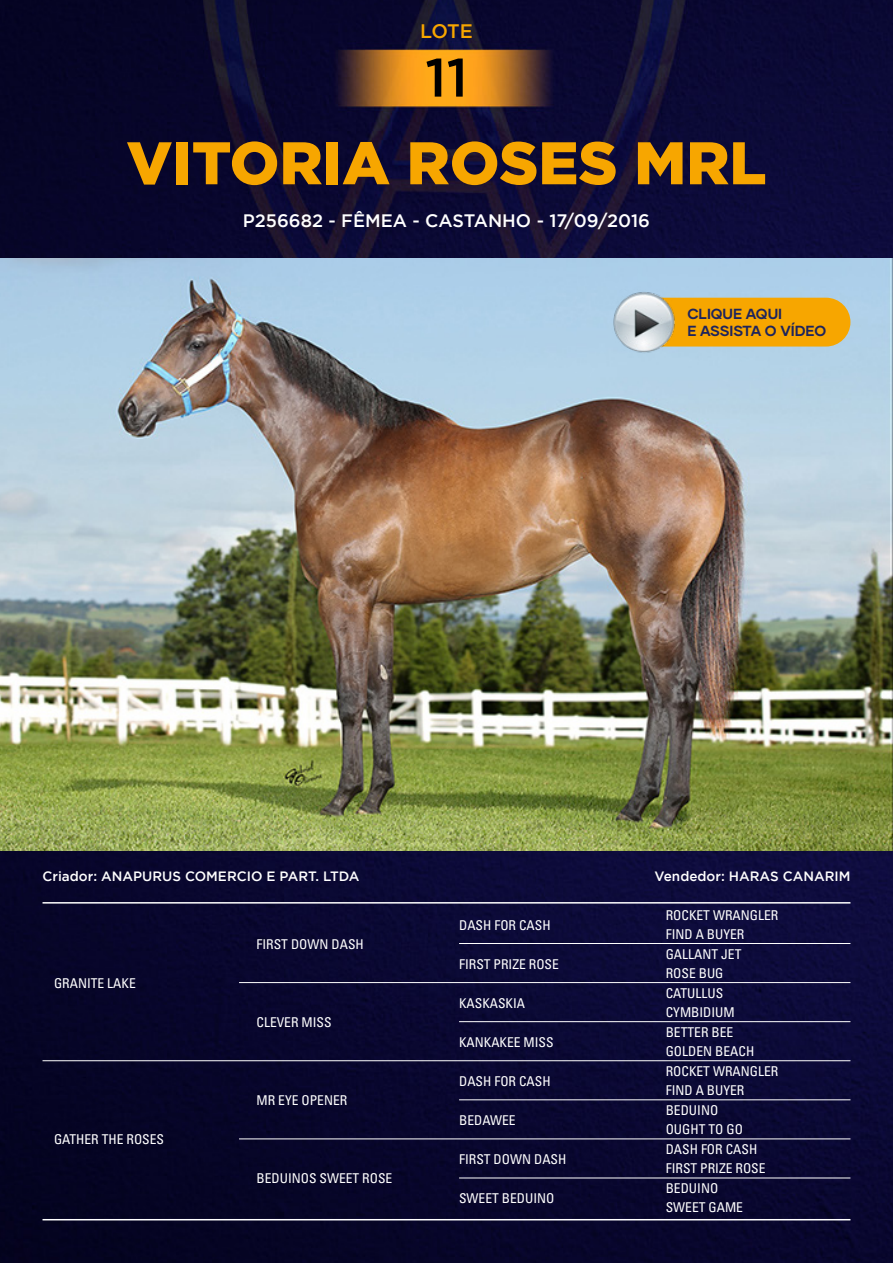
<style>
.page{position:relative;width:893px;height:1263px;background:#fff}
.page>*{position:absolute;margin:0;border:0;box-sizing:border-box;transform-origin:0 0}
.t1{font:900 60px "Gotham";color:#f7a600}
.t2{font:500 54px "Gotham";color:#000}
.t3{font:500 19.5px "Gotham";color:#f7a600}
.t4{font:500 18px "Gotham";color:#fff}
.t5{font:700 14.55px/17.5px "Gilmer";color:#1d245d}
.t6{font:condensed 13.5px/19.5px "Univers LT Std";color:#fff}
.t7{font:500 13.5px "Gotham";color:#fff}
</style>
<div class="page">
<img style="left:0;top:0;width:893px;height:1263px">
<hr style="left:43px;top:902px;width:807px;height:1px;background:#fff">
<hr style="left:239px;top:1138px;width:611px;height:1px;background:#fff">
<hr style="left:459px;top:1177px;width:391px;height:1px;background:#fff">
<hr style="left:459px;top:943px;width:391px;height:1px;background:#fff">
<hr style="left:459px;top:1021px;width:391px;height:1px;background:#fff">
<hr style="left:459px;top:1099px;width:391px;height:1px;background:#fff">
<hr style="left:239px;top:982px;width:611px;height:1px;background:#fff">
<hr style="left:43px;top:1060px;width:807px;height:1px;background:#fff">
<hr style="left:43px;top:1219px;width:807px;height:1px;background:#fff">
<img style="left:0;top:258px;width:893px;height:592px">
<div style="left:632px;top:298px;width:218px;height:49px;background:#f7a600;border-radius:24px"></div>
<img style="left:612px;top:289px;width:65px;height:71px">
<h3 class="t3" style="left:420px;top:20px;width:54px">LOTE</h3>
<h2 class="t2" style="left:425px;top:47px;width:44px">11</h2>
<h1 class="t1" style="left:127px;top:128px;width:641px">VITORIA ROSES MRL</h1>
<h3 class="t4" style="left:243px;top:211px;width:409px">P256682 - FÊMEA - CASTANHO - 17/09/2016</h3>
<p class="t5" style="left:687px;top:305px;width:140px">CLIQUE AQUI<br>E ASSISTA O VÍDEO</p>
<p class="t7" style="left:43px;top:869px;width:318px">Criador: ANAPURUS COMERCIO E PART. LTDA</p>
<p class="t7" style="left:655px;top:869px;width:197px">Vendedor: HARAS CANARIM</p>
<p class="t6" style="left:54px;top:973px;width:83px">GRANITE LAKE</p>
<p class="t6" style="left:54px;top:1129px;width:112px">GATHER THE ROSES</p>
<p class="t6" style="left:257px;top:934px;width:109px">FIRST DOWN DASH</p>
<p class="t6" style="left:257px;top:1012px;width:77px">CLEVER MISS</p>
<p class="t6" style="left:257px;top:1090px;width:92px">MR EYE OPENER</p>
<p class="t6" style="left:257px;top:1168px;width:137px">BEDUINOS SWEET ROSE</p>
<p class="t6" style="left:459px;top:915px;width:93px">DASH FOR CASH</p>
<p class="t6" style="left:459px;top:954px;width:101px">FIRST PRIZE ROSE</p>
<p class="t6" style="left:459px;top:993px;width:68px">KASKASKIA</p>
<p class="t6" style="left:459px;top:1032px;width:96px">KANKAKEE MISS</p>
<p class="t6" style="left:459px;top:1071px;width:93px">DASH FOR CASH</p>
<p class="t6" style="left:459px;top:1110px;width:58px">BEDAWEE</p>
<p class="t6" style="left:459px;top:1149px;width:109px">FIRST DOWN DASH</p>
<p class="t6" style="left:459px;top:1188px;width:97px">SWEET BEDUINO</p>
<p class="t6" style="left:666px;top:905px;width:114px">ROCKET WRANGLER<br>FIND A BUYER<br>GALLANT JET<br>ROSE BUG<br>CATULLUS<br>CYMBIDIUM<br>BETTER BEE<br>GOLDEN BEACH<br>ROCKET WRANGLER<br>FIND A BUYER<br>BEDUINO<br>OUGHT TO GO<br>DASH FOR CASH<br>FIRST PRIZE ROSE<br>BEDUINO<br>SWEET GAME</p>
</div>
